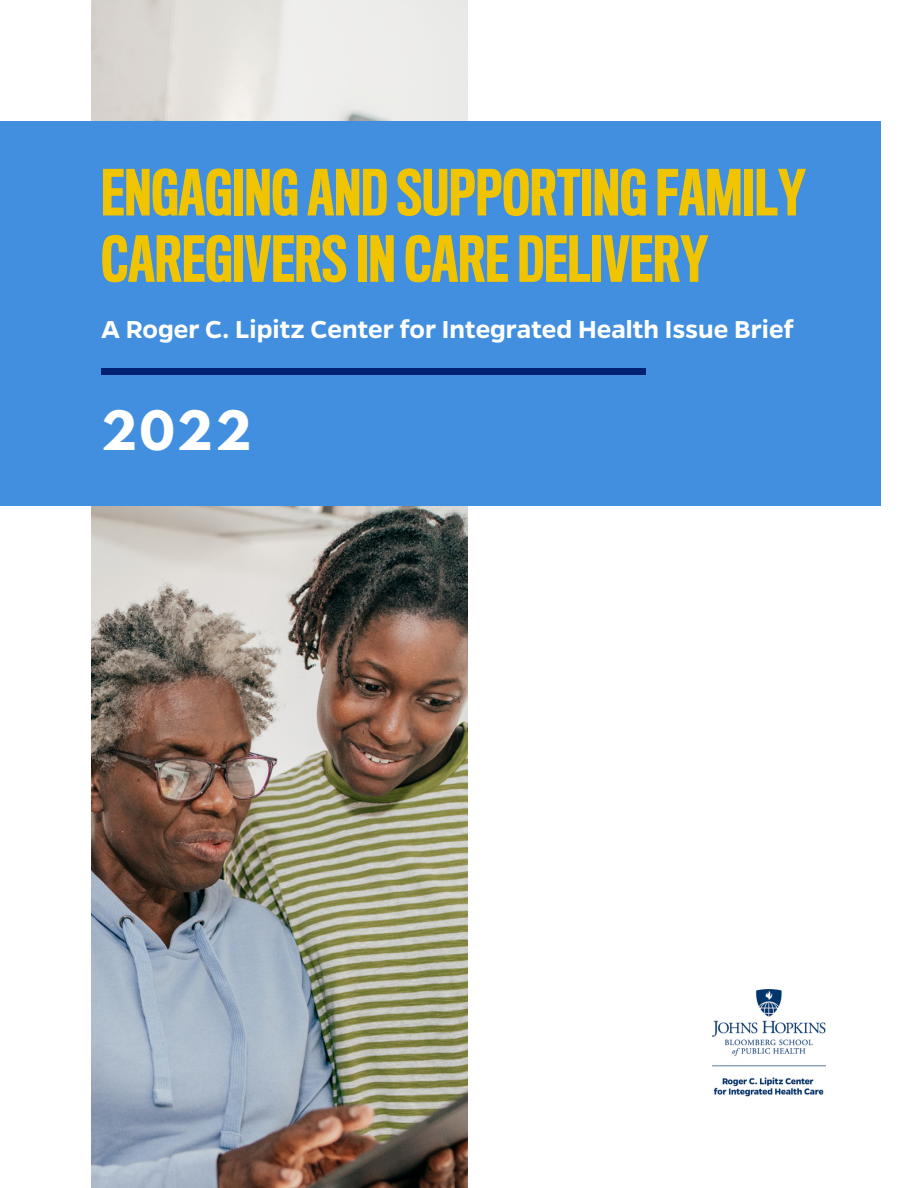
<style>
.page{position:relative;width:918px;height:1188px;background:#fff}
.page>*{position:absolute;margin:0;border:0;box-sizing:border-box;transform-origin:0 0}
.t1{font:500 58.5px/66.3px "Titling Gothic FB Comp";color:#f1c400}
.t2{font:700 48px "League Spartan";color:#fff}
.t3{font:600 27.75px "Gentona";color:#fff}
</style>
<div class="page">
<img style="left:712px;top:990px;width:114px;height:107px">
<img style="left:92px;top:506px;width:376px;height:682px">
<div style="left:0;top:121px;width:881px;height:385px;background:#418fde"></div>
<div style="left:101px;top:368px;width:545px;height:7px;background:#002072"></div>
<p class="t1" style="left:101px;top:165px;width:706px">ENGAGING AND SUPPORTING FAMILY<br>CAREGIVERS IN CARE DELIVERY</p>
<p class="t3" style="left:101px;top:311px;width:694px">A Roger C. Lipitz Center for Integrated Health Issue Brief</p>
<p class="t2" style="left:101px;top:407px;width:152px">2022</p>
</div>
